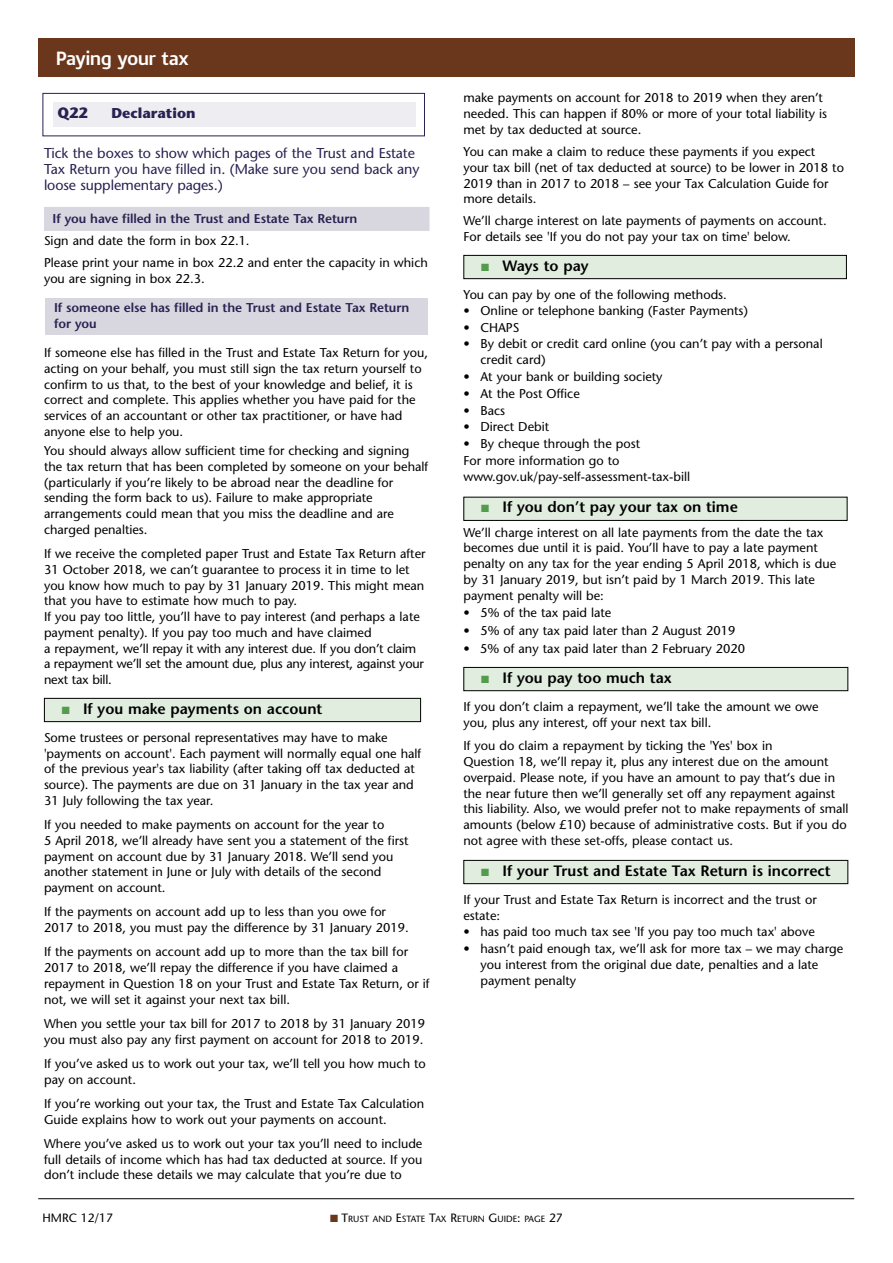
<style>
.page{position:relative;width:893px;height:1263px;background:#fff}
.page>*{position:absolute;margin:0;border:0;box-sizing:border-box;transform-origin:0 0}
.t1{font:700 18px "IR Modena";color:#fff}
.t2{font:600 15px "Stone Sans";color:#000}
.t3{font:700 15px "Stone Sans";color:#292151}
.t4{font:14.25px/15.8px "Stone Sans";letter-spacing:-.005em;color:#292151}
.t5{font:700 14.25px "Stone Sans";color:#292151}
.t6{font:12.75px/15.8px "Stone Sans";color:#000}
.t7{font:600 12.75px/15.8px "Stone Sans";letter-spacing:-.005em;color:#292151}
.t8{font:12px "Stone Sans";color:#000}
.t9{font:9px "Stone Sans";color:#000}
.s1{color:#549b4d}
.s2{font-weight:600}
.s3{color:#6a371d}
.s4{font-size:12px}
</style>
<div class="page">
<div style="left:44px;top:207px;width:386px;height:24px;background:#d8d7e0"></div>
<div style="left:46px;top:299px;width:382px;height:36px;background:#d8d7e0"></div>
<div style="left:44px;top:698px;width:377px;height:24px;background:#e0eddf"></div>
<div style="left:44px;top:698px;width:377px;height:24px;border:1px solid #000"></div>
<div style="left:38px;top:38px;width:817px;height:38px;background:#6a371d"></div>
<hr style="left:38px;top:1198px;width:816px;height:1px;background:#000">
<div style="left:43px;top:93px;width:382px;height:43px;border:1px solid #292151"></div>
<div style="left:53px;top:102px;width:362px;height:25px;background:#eeedf1"></div>
<div style="left:464px;top:255px;width:382px;height:24px;background:#e0eddf"></div>
<div style="left:463px;top:255px;width:384px;height:24px;border:1px solid #000"></div>
<div style="left:464px;top:497px;width:383px;height:23px;background:#e0eddf"></div>
<div style="left:463px;top:497px;width:384px;height:24px;border:1px solid #000"></div>
<div style="left:464px;top:667px;width:384px;height:24px;background:#e0eddf"></div>
<div style="left:463px;top:667px;width:385px;height:24px;border:1px solid #000"></div>
<div style="left:464px;top:860px;width:384px;height:24px;background:#e0eddf"></div>
<div style="left:463px;top:860px;width:385px;height:24px;border:1px solid #000"></div>
<h1 class="t1" style="left:56px;top:51px;width:134px">Paying your tax</h1>
<p class="t3" style="left:57px;top:107px;width:32px">Q22</p>
<p class="t5" style="left:111px;top:107px;width:86px">Declaration</p>
<p class="t4" style="left:44px;top:147px;width:377px">Tick the boxes to show which pages of the Trust and Estate<br>Tax Return you have filled in. (Make sure you send back any loose supplementary pages.)</p>
<p class="t7" style="left:53px;top:212px;width:306px">If you have filled in the Trust and Estate Tax Return</p>
<p class="t6" style="left:44px;top:231px;width:385px;line-height:22px">Sign and date the form in box 22.1.<br>Please print your name in box 22.2 and enter the capacity in which</p>
<p class="t6" style="left:44px;top:272px;width:162px">you are signing in box 22.3.</p>
<p class="t7" style="left:54px;top:301px;width:357px">If someone else has filled in the Trust and Estate Tax Return for you</p>
<p class="t6" style="left:44px;top:346px;width:386px">If someone else has filled in the Trust and Estate Tax Return for you, acting on your behalf, you must still sign the tax return yourself to confirm to us that, to the best of your knowledge and belief, it is correct and complete. This applies whether you have paid for the services of an accountant or other tax practitioner, or have had anyone else to help you.</p>
<p class="t6" style="left:44px;top:444px;width:386px">You should always allow sufficient time for checking and signing the tax return that has been completed by someone on your behalf (particularly if you’re likely to be abroad near the deadline for sending the form back to us). Failure to make appropriate arrangements could mean that you miss the deadline and are charged penalties.</p>
<p class="t6" style="left:44px;top:547px;width:383px">If we receive the completed paper Trust and Estate Tax Return after 31 October 2018, we can’t guarantee to process it in time to let you know how much to pay by 31 January 2019. This might mean that you have to estimate how much to pay.<br>If you pay too little, you’ll have to pay interest (and perhaps a late payment penalty). If you pay too much and have claimed<br>a repayment, we’ll repay it with any interest due. If you don’t claim a repayment we’ll set the amount due, plus any interest, against your next tax bill.</p>
<p class="t2" style="left:62px;top:703px;width:262px"><span class="s1">■</span> If you make payments on account</p>
<p class="t6" style="left:44px;top:731px;width:379px">Some trustees or personal representatives may have to make 'payments on account'. Each payment will normally equal one half of the previous year's tax liability (after taking off tax deducted at source). The payments are due on 31 January in the tax year and 31 July following the tax year.</p>
<p class="t6" style="left:44px;top:818px;width:366px">If you needed to make payments on account for the year to<br>5 April 2018, we’ll already have sent you a statement of the first payment on account due by 31 January 2018. We’ll send you another statement in June or July with details of the second payment on account.</p>
<p class="t6" style="left:44px;top:905px;width:366px">If the payments on account add up to less than you owe for<br>2017 to 2018, you must pay the difference by 31 January 2019.</p>
<p class="t6" style="left:44px;top:945px;width:387px">If the payments on account add up to more than the tax bill for 2017 to 2018, we’ll repay the difference if you have claimed a repayment in Question 18 on your Trust and Estate Tax Return, or if not, we will set it against your next tax bill.</p>
<p class="t6" style="left:44px;top:1017px;width:383px">When you settle your tax bill for 2017 to 2018 by 31 January 2019 you must also pay any first payment on account for 2018 to 2019.</p>
<p class="t6" style="left:44px;top:1057px;width:383px">If you’ve asked us to work out your tax, we’ll tell you how much to pay on account.</p>
<p class="t6" style="left:44px;top:1097px;width:382px">If you’re working out your tax, the Trust and Estate Tax Calculation<br>Guide explains how to work out your payments on account.</p>
<p class="t6" style="left:44px;top:1137px;width:380px;text-align:justify">Where you’ve asked us to work out your tax you’ll need to include full details of income which has had tax deducted at source. If you don’t include these details we may calculate that you’re due to</p>
<p class="t6" style="left:463px;top:91px;width:365px">make payments on account for 2018 to 2019 when they aren’t needed. This can happen if 80% or more of your total liability is met by tax deducted at source.</p>
<p class="t6" style="left:463px;top:145px;width:382px">You can make a claim to reduce these payments if you expect<br>your tax bill (net of tax deducted at source) to be lower in 2018 to 2019 than in 2017 to 2018 – see your Tax Calculation Guide for more details.</p>
<p class="t6" style="left:463px;top:214px;width:365px">We’ll charge interest on late payments of payments on account.<br>For details see 'If you do not pay your tax on time' below.</p>
<p class="t2" style="left:481px;top:260px;width:109px"><span class="s1">■</span> Ways to pay</p>
<p class="t6" style="left:463px;top:288px;width:265px">You can pay by one of the following methods.</p>
<p class="t6" style="left:463px;top:304px;width:286px">• Online or telephone banking (Faster Payments)</p>
<p class="t6" style="left:463px;top:321px;width:57px">• CHAPS</p>
<p class="t6" style="left:480px;top:337px;width:344px;text-indent:-17px">• By debit or credit card online (you can’t pay with a personal credit card)</p>
<p class="t6" style="left:463px;top:370px;width:201px">• At your bank or building society</p>
<p class="t6" style="left:463px;top:387px;width:118px">• At the Post Office</p>
<p class="t6" style="left:463px;top:404px;width:43px">• Bacs</p>
<p class="t6" style="left:463px;top:420px;width:87px">• Direct Debit</p>
<p class="t6" style="left:463px;top:437px;width:228px;line-height:16.4px">• By cheque through the post<br>For more information go to www.gov.uk/pay-self-assessment-tax-bill</p>
<p class="t2" style="left:481px;top:501px;width:258px"><span class="s1">■</span> If you don’t pay your tax on time</p>
<p class="t6" style="left:463px;top:526px;width:374px">We’ll charge interest on all late payments from the date the tax becomes due until it is paid. You’ll have to pay a late payment penalty on any tax for the year ending 5 April 2018, which is due by 31 January 2019, but isn’t paid by 1 March 2019. This late payment penalty will be:</p>
<p class="t6" style="left:463px;top:606px;width:149px">• 5% of the tax paid late</p>
<p class="t6" style="left:463px;top:624px;width:273px">• 5% of any tax paid later than 2 August 2019</p>
<p class="t6" style="left:463px;top:642px;width:283px">• 5% of any tax paid later than 2 February 2020</p>
<p class="t2" style="left:481px;top:672px;width:192px"><span class="s1">■</span> If you pay too much tax</p>
<p class="t6" style="left:463px;top:700px;width:357px">If you don’t claim a repayment, we’ll take the amount we owe you, plus any interest, off your next tax bill.</p>
<p class="t6" style="left:463px;top:739px;width:387px">If you do claim a repayment by ticking the 'Yes' box in<br>Question 18, we’ll repay it, plus any interest due on the amount overpaid. Please note, if you have an amount to pay that‘s due in the near future then we’ll generally set off any repayment against this liability. Also, we would prefer not to make repayments of small amounts (below £10) because of administrative costs. But if you do not agree with these set-offs, please contact us.</p>
<p class="t2" style="left:481px;top:865px;width:351px"><span class="s1">■</span> If your Trust and Estate Tax Return is incorrect</p>
<p class="t6" style="left:463px;top:893px;width:355px">If your Trust and Estate Tax Return is incorrect and the trust or estate:</p>
<p class="t6" style="left:463px;top:924px;width:353px"><span class="s2">•</span> has paid too much tax see 'If you pay too much tax' above</p>
<p class="t6" style="left:480px;top:942px;width:364px;text-indent:-17px">• hasn’t paid enough tax, we’ll ask for more tax – we may charge you interest from the original due date, penalties and a late payment penalty</p>
<p class="t8" style="left:43px;top:1213px;width:72px">HMRC 12/17</p>
<p class="t9" style="left:330px;top:1216px;width:234px"><span class="s3">■</span> <span class="s4">T</span>RUST AND <span class="s4">E</span>STATE <span class="s4">T</span>AX <span class="s4">R</span>ETURN <span class="s4">G</span>UIDE<span class="s4">:</span> PAGE <span class="s4">27</span></p>
</div>
